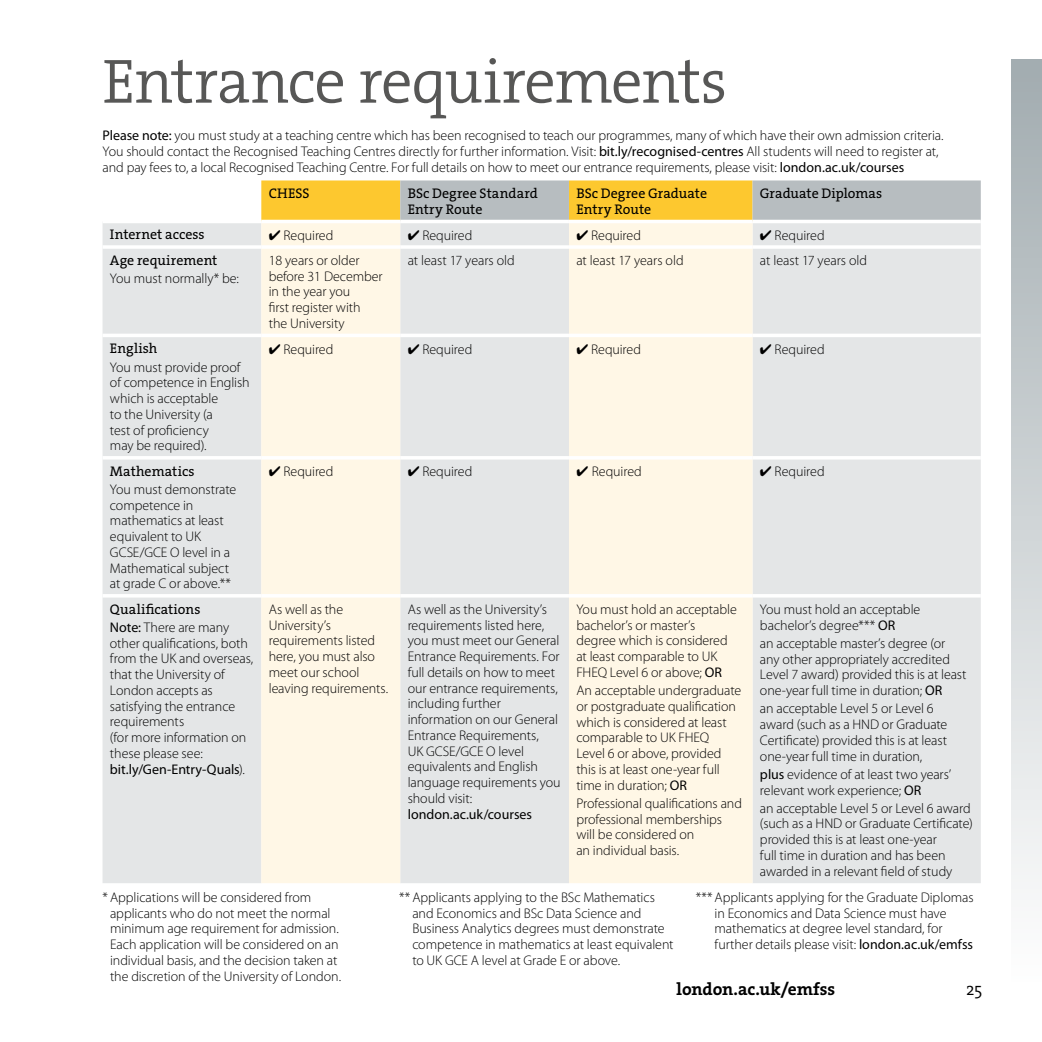
<style>
.page{position:relative;width:1042px;height:1042px;background:#fff}
.page>*{position:absolute;margin:0;border:0;box-sizing:border-box;transform-origin:0 0}
.P__header{font:63px "The Serif HP4 Se Lig";letter-spacing:-.025em;color:#575756}
.t1{font:17.5px "The Serif HP7 Bld";letter-spacing:-.005em;color:#000}
.t2{font:17.5px "The Serif HP4 Se Lig";color:#000}
.P__body_copy_small_t{font:300 14px/15.8px "Myriad Pro";letter-spacing:-.005em;color:#000}
.P__body_copy{font:300 14px/15.8px "Myriad Pro";letter-spacing:-.005em;color:#000}
.P__Table_header_smal{font:14px/15.8px "The Serif HP5 Plain";color:#000}
.P__body_copy_small_t-2{font:14px "The Serif HP5 Plain";letter-spacing:.005em;color:#000}
.s1{font-weight:400}
</style>
<div class="page">
<div style="left:1011px;top:60px;width:31px;height:922px;background:linear-gradient(to bottom,#a2acb0,#fefefe)"></div>
<svg style="left:261px;top:180px;width:720px;height:40px;background:#d7c381"></svg>
<div style="left:103px;top:223px;width:878px;height:660px;background:#e4e6e7"></div>
<svg style="left:261px;top:223px;width:491px;height:660px;background:#f5f1e6"></svg>
<hr style="left:103px;top:245px;width:158px;height:4px;background:#fff">
<hr style="left:261px;top:245px;width:139px;height:4px;background:#fff">
<hr style="left:400px;top:245px;width:169px;height:4px;background:#fff">
<hr style="left:569px;top:245px;width:183px;height:4px;background:#fff">
<hr style="left:752px;top:245px;width:229px;height:4px;background:#fff">
<hr style="left:103px;top:334px;width:158px;height:3px;background:#fff">
<hr style="left:261px;top:334px;width:139px;height:3px;background:#fff">
<hr style="left:400px;top:334px;width:169px;height:3px;background:#fff">
<hr style="left:569px;top:334px;width:183px;height:3px;background:#fff">
<hr style="left:752px;top:334px;width:229px;height:3px;background:#fff">
<hr style="left:103px;top:456px;width:158px;height:3px;background:#fff">
<hr style="left:400px;top:456px;width:169px;height:3px;background:#fff">
<hr style="left:569px;top:456px;width:183px;height:3px;background:#fff">
<hr style="left:752px;top:456px;width:229px;height:3px;background:#fff">
<hr style="left:103px;top:594px;width:158px;height:3px;background:#fff">
<hr style="left:400px;top:594px;width:169px;height:3px;background:#fff">
<hr style="left:569px;top:594px;width:183px;height:3px;background:#fff">
<hr style="left:752px;top:594px;width:229px;height:3px;background:#fff">
<hr style="left:261px;top:456px;width:139px;height:3px;background:#fff">
<hr style="left:261px;top:594px;width:139px;height:3px;background:#fff">
<h1 class="P__header" style="left:103px;top:41px;width:626px">Entrance requirements</h1>
<p class="P__body_copy_small_t" style="left:103px;top:128px;width:842px"><span class="s1">Please note:</span> you must study at a teaching centre which has been recognised to teach our programmes, many of which have their own admission criteria.<br>You should contact the Recognised Teaching Centres directly for further information. Visit: <span class="s1">bit.ly/recognised-centres</span> All students will need to register at, and pay fees to, a local Recognised Teaching Centre. For full details on how to meet our entrance requirements, please visit: <span class="s1">london.ac.uk/courses</span></p>
<h2 class="P__Table_header_smal" style="left:269px;top:186px;width:42px">CHESS</h2>
<h2 class="P__Table_header_smal" style="left:408px;top:186px;width:132px">BSc Degree Standard<br>Entry Route</h2>
<h2 class="P__Table_header_smal" style="left:576px;top:186px;width:132px">BSc Degree Graduate<br>Entry Route</h2>
<h2 class="P__Table_header_smal" style="left:760px;top:186px;width:124px">Graduate Diplomas</h2>
<p class="P__body_copy_small_t-2" style="left:110px;top:225px;width:96px">Internet access</p>
<p class="P__body_copy_small_t" style="left:269px;top:227px;width:66px">✔ Required</p>
<p class="P__body_copy_small_t" style="left:408px;top:227px;width:66px">✔ Required</p>
<p class="P__body_copy_small_t" style="left:576px;top:227px;width:66px">✔ Required</p>
<p class="P__body_copy_small_t" style="left:760px;top:227px;width:66px">✔ Required</p>
<h2 class="P__Table_header_smal" style="left:110px;top:252px;width:109px">Age requirement</h2>
<p class="P__body_copy_small_t" style="left:110px;top:270px;width:131px">You must normally* be:</p>
<p class="P__body_copy" style="left:269px;top:252px;width:115px">18 years or older before 31 December in the year you<br>first register with<br>the University</p>
<p class="P__body_copy" style="left:408px;top:252px;width:109px">at least 17 years old</p>
<p class="P__body_copy" style="left:576px;top:252px;width:109px">at least 17 years old</p>
<p class="P__body_copy" style="left:760px;top:252px;width:109px">at least 17 years old</p>
<p class="P__body_copy_small_t-2" style="left:110px;top:339px;width:49px">English</p>
<p class="P__body_copy_small_t" style="left:110px;top:359px;width:141px">You must provide proof of competence in English which is acceptable<br>to the University (a<br>test of proficiency<br>may be required).</p>
<p class="P__body_copy_small_t-2" style="left:110px;top:462px;width:86px">Mathematics</p>
<p class="P__body_copy_small_t" style="left:110px;top:481px;width:128px">You must demonstrate competence in mathematics at least equivalent to UK<br>GCSE/GCE O level in a<br>Mathematical subject at grade C or above.**</p>
<p class="P__body_copy_small_t-2" style="left:110px;top:600px;width:92px">Qualifications</p>
<p class="P__body_copy_small_t" style="left:110px;top:619px;width:145px"><span class="s1">Note:</span> There are many other qualifications, both from the UK and overseas, that the University of<br>London accepts as satisfying the entrance requirements<br>(for more information on these please see: <span class="s1">bit.ly/Gen-Entry-Quals</span>).</p>
<p class="P__body_copy_small_t" style="left:269px;top:341px;width:66px">✔ Required</p>
<p class="P__body_copy_small_t" style="left:408px;top:341px;width:66px">✔ Required</p>
<p class="P__body_copy_small_t" style="left:576px;top:341px;width:66px">✔ Required</p>
<p class="P__body_copy_small_t" style="left:760px;top:341px;width:66px">✔ Required</p>
<p class="P__body_copy_small_t" style="left:269px;top:463px;width:66px">✔ Required</p>
<p class="P__body_copy_small_t" style="left:408px;top:463px;width:66px">✔ Required</p>
<p class="P__body_copy_small_t" style="left:576px;top:463px;width:67px">✔ Required</p>
<p class="P__body_copy_small_t" style="left:760px;top:463px;width:66px">✔ Required</p>
<p class="P__body_copy_small_t" style="left:269px;top:601px;width:121px">As well as the<br>University’s requirements listed here, you must also meet our school leaving requirements.</p>
<p class="P__body_copy_small_t" style="left:408px;top:601px;width:154px">As well as the University’s requirements listed here, you must meet our General<br>Entrance Requirements. For full details on how to meet our entrance requirements, including further information on our General<br>Entrance Requirements,<br>UK GCSE/GCE O level equivalents and English language requirements you should visit: <span class="s1">london.ac.uk/courses</span></p>
<p class="P__body_copy_small_t" style="left:576px;top:601px;width:162px">You must hold an acceptable bachelor’s or master’s degree which is considered at least comparable to UK<br>FHEQ Level 6 or above; <span class="s1">OR</span></p>
<p class="P__body_copy_small_t" style="left:576px;top:682px;width:166px">An acceptable undergraduate or postgraduate qualification which is considered at least comparable to UK FHEQ<br>Level 6 or above, provided this is at least one-year full time in duration; <span class="s1">OR</span></p>
<p class="P__body_copy_small_t" style="left:576px;top:795px;width:167px">Professional qualifications and professional memberships will be considered on<br>an individual basis.</p>
<p class="P__body_copy_small_t" style="left:760px;top:601px;width:162px">You must hold an acceptable bachelor’s degree*** <span class="s1">OR</span></p>
<p class="P__body_copy_small_t" style="left:760px;top:635px;width:208px">an acceptable master’s degree (or any other appropriately accredited Level 7 award) provided this is at least one-year full time in duration; <span class="s1">OR</span></p>
<p class="P__body_copy_small_t" style="left:760px;top:700px;width:189px">an acceptable Level 5 or Level 6 award (such as a HND or Graduate Certificate) provided this is at least one-year full time in duration,</p>
<p class="P__body_copy_small_t" style="left:760px;top:766px;width:193px"><span class="s1">plus</span> evidence of at least two years’ relevant work experience; <span class="s1">OR</span></p>
<p class="P__body_copy_small_t" style="left:760px;top:800px;width:214px">an acceptable Level 5 or Level 6 award (such as a HND or Graduate Certificate) provided this is at least one-year<br>full time in duration and has been awarded in a relevant field of study</p>
<p class="P__body_copy_small_t" style="left:110px;top:889px;width:233px;text-indent:-8px">* Applications will be considered from applicants who do not meet the normal minimum age requirement for admission.<br>Each application will be considered on an individual basis, and the decision taken at the discretion of the University of London.</p>
<p class="P__body_copy_small_t" style="left:412px;top:889px;width:263px;text-indent:-13px">** Applicants applying to the BSc Mathematics and Economics and BSc Data Science and Business Analytics degrees must demonstrate competence in mathematics at least equivalent to UK GCE A level at Grade E or above.</p>
<p class="P__body_copy_small_t" style="left:714px;top:889px;width:260px;text-indent:-19px">*** Applicants applying for the Graduate Diplomas in Economics and Data Science must have mathematics at degree level standard, for further details please visit: <span class="s1">london.ac.uk/emfss</span></p>
<p class="t1" style="left:676px;top:978px;width:160px">london.ac.uk/emfss</p>
<p class="t2" style="left:966px;top:978px;width:18px">25</p>
</div>
